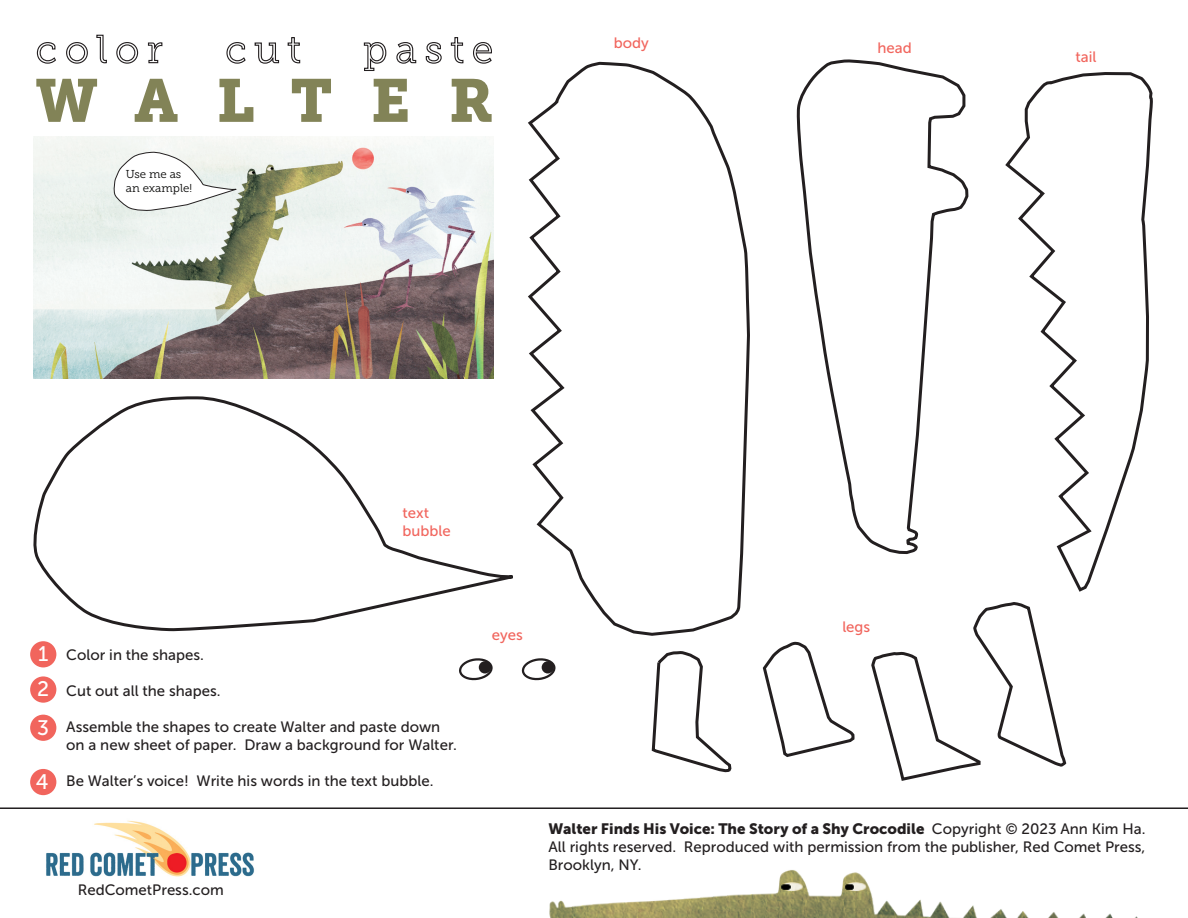
<style>
.page{position:relative;width:1188px;height:918px;background:#fff}
.page>*{position:absolute;margin:0;border:0;box-sizing:border-box;transform-origin:0 0}
.t1{font:60.3px "Museo Slab 900";letter-spacing:.635em;color:#828357}
.t2{font:21px/35.2px "Museo Sans 500";color:#fff}
.t3{font:15px/18px "Museo Sans 500";color:#231f20}
.t4{font:15px/18px "Museo Sans 500";color:#f1655d}
.t5{font:11.4px/13.8px "Museo Slab 300";color:#050504}
.s1{font-family:"Museo Sans 900"}
</style>
<div class="page">
<img style="left:33px;top:136px;width:460px;height:242px">
<svg style="left:113px;top:152px;width:124px;height:60px"></svg>
<svg style="left:36px;top:42px;width:20px;height:22px"></svg>
<svg style="left:66px;top:42px;width:22px;height:22px"></svg>
<svg style="left:96px;top:34px;width:11px;height:30px"></svg>
<svg style="left:116px;top:42px;width:23px;height:22px"></svg>
<svg style="left:147px;top:42px;width:16px;height:22px"></svg>
<svg style="left:226px;top:42px;width:20px;height:22px"></svg>
<svg style="left:254px;top:42px;width:26px;height:22px"></svg>
<svg style="left:287px;top:37px;width:14px;height:27px"></svg>
<svg style="left:363px;top:42px;width:24px;height:29px"></svg>
<svg style="left:396px;top:42px;width:21px;height:22px"></svg>
<svg style="left:425px;top:42px;width:17px;height:22px"></svg>
<svg style="left:450px;top:37px;width:14px;height:27px"></svg>
<svg style="left:473px;top:42px;width:19px;height:22px"></svg>
<div style="left:30px;top:641px;width:26px;height:26px;background:#f1655d;border-radius:50%"></div>
<div style="left:30px;top:676px;width:26px;height:27px;background:#f1655d;border-radius:50%"></div>
<div style="left:30px;top:715px;width:26px;height:26px;background:#f1655d;border-radius:50%"></div>
<div style="left:30px;top:769px;width:26px;height:26px;background:#f1655d;border-radius:50%"></div>
<svg style="left:1005px;top:72px;width:148px;height:520px"></svg>
<svg style="left:528px;top:61px;width:222px;height:575px"></svg>
<svg style="left:33px;top:396px;width:480px;height:236px"></svg>
<svg style="left:762px;top:641px;width:93px;height:116px"></svg>
<svg style="left:459px;top:658px;width:34px;height:23px"></svg>
<div style="left:479px;top:661px;width:12px;height:12px;background:#231f20;border-radius:50%"></div>
<svg style="left:521px;top:658px;width:35px;height:23px"></svg>
<div style="left:542px;top:661px;width:12px;height:12px;background:#231f20;border-radius:50%"></div>
<svg style="left:651px;top:651px;width:81px;height:122px"></svg>
<svg style="left:796px;top:59px;width:173px;height:496px"></svg>
<svg style="left:871px;top:602px;width:194px;height:179px"></svg>
<hr style="left:0;top:807px;width:1188px;height:2px;background:#231f20">
<img style="left:549px;top:870px;width:589px;height:48px">
<img style="left:46px;top:820px;width:208px;height:57px">
<p class="t1" style="left:36px;top:66px;width:459px">WALTER</p>
<p class="t5" style="left:126px;top:168px;width:68px">Use me as an example!</p>
<p class="t4" style="left:614px;top:34px;width:37px">body</p>
<p class="t4" style="left:877px;top:38px;width:36px">head</p>
<p class="t4" style="left:1076px;top:48px;width:22px">tail</p>
<p class="t4" style="left:403px;top:504px;width:50px">text bubble</p>
<p class="t2" style="left:37px;top:636px;width:14px">1<br>2</p>
<p class="t2" style="left:37px;top:711px;width:13px">3</p>
<p class="t2" style="left:36px;top:764px;width:14px">4</p>
<p class="t3" style="left:66px;top:646px;width:139px">Color in the shapes.</p>
<p class="t3" style="left:66px;top:682px;width:156px">Cut out all the shapes.</p>
<p class="t3" style="left:66px;top:718px;width:392px">Assemble the shapes to create Walter and paste down on a new sheet of paper. Draw a background for Walter.</p>
<p class="t3" style="left:66px;top:772px;width:369px">Be Walter’s voice! Write his words in the text bubble.</p>
<p class="t3" style="left:78px;top:881px;width:148px">RedCometPress.com</p>
<p class="t4" style="left:492px;top:626px;width:33px">eyes</p>
<p class="t4" style="left:842px;top:618px;width:29px">legs</p>
<p class="t3" style="left:548px;top:820px;width:599px;text-align:justify"><span class="s1">Walter Finds His Voice: The Story of a Shy Crocodile</span> Copyright © 2023 Ann Kim Ha.<br>All rights reserved. Reproduced with permission from the publisher, Red Comet Press, Brooklyn, NY.</p>
</div>
